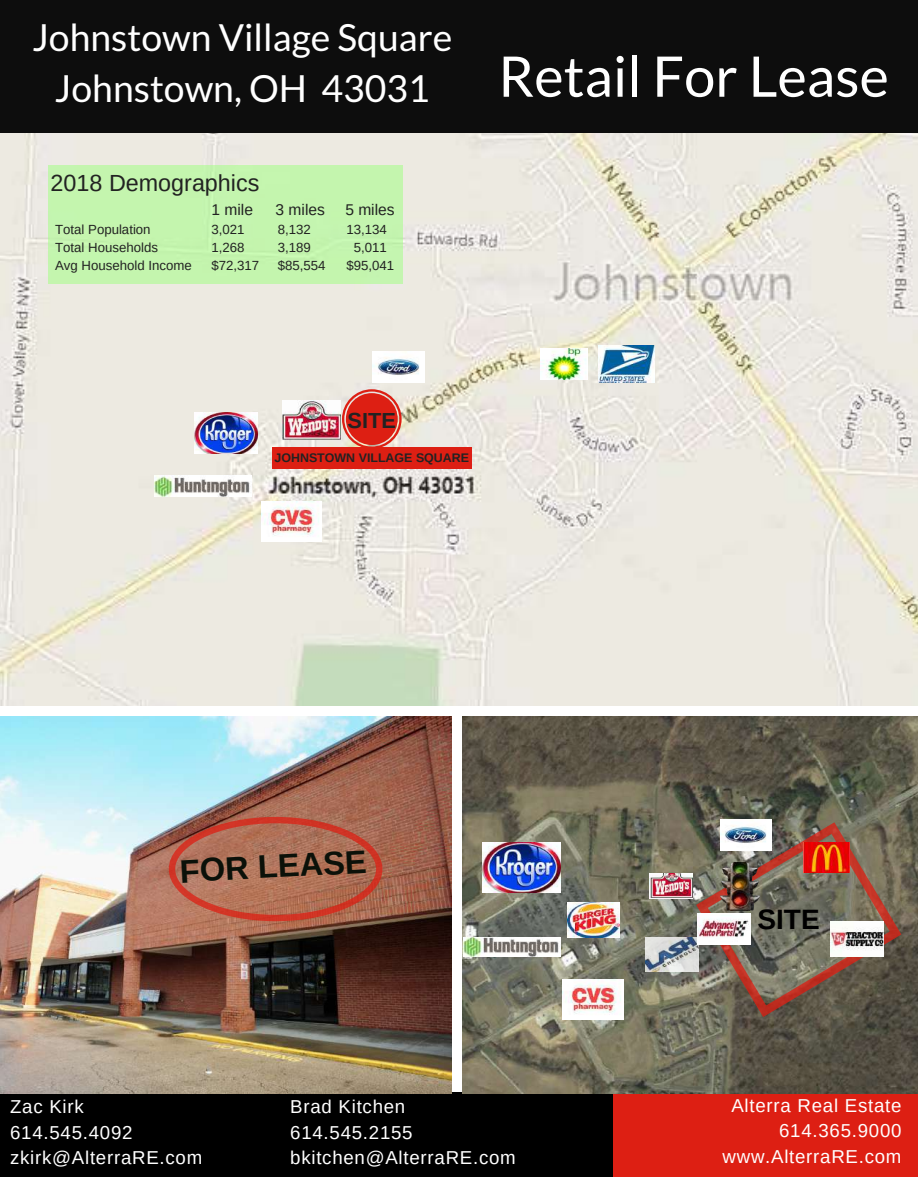
<style>
.page{position:relative;width:918px;height:1188px;background:#fff}
.page>*{position:absolute;margin:0;border:0;box-sizing:border-box;transform-origin:0 0}
.t1{font:55.95px "Lato";color:#fff}
.t2{font:37.35px/51.8px "Lato";color:#fff;text-align:center}
.t3{font:700 32.7px "Arimo";color:#0b1109}
.t4{font:700 28.05px "Arimo";color:#000}
.t5{font:23.4px "Arimo";color:#222}
.t6{font:700 21.75px "Arimo";color:#222}
.t7{font:18.75px/25.8px "Arimo";letter-spacing:.04em;color:#fff}
.t8{font:15.6px "Arimo";color:#222}
.t9{font:13.2px/18px "Arimo";color:#222}
.t10{font:700 12.45px "Arimo";color:#222}
</style>
<div class="page">
<div style="left:0;top:0;width:918px;height:134px;background:#0d0d0d"></div>
<div style="left:0;top:1092px;width:615px;height:85px;background:#000"></div>
<div style="left:614px;top:1092px;width:304px;height:85px;background:#dd1f13"></div>
<img style="left:0;top:134px;width:918px;height:571px">
<img style="left:0;top:717px;width:451px;height:377px">
<img style="left:462px;top:717px;width:456px;height:377px">
<img style="left:154px;top:476px;width:98px;height:20px">
<svg style="left:342px;top:389px;width:60px;height:59px"></svg>
<div style="left:346px;top:393px;width:52px;height:52px;background:#dd1f13;border-radius:50%"></div>
<div style="left:48px;top:165px;width:355px;height:119px;background:#c4f5ae"></div>
<svg style="left:696px;top:822px;width:205px;height:195px;background:#786656"></svg>
<img style="left:720px;top:863px;width:39px;height:47px">
<img style="left:483px;top:843px;width:77px;height:49px">
<img style="left:195px;top:413px;width:63px;height:40px">
<img style="left:464px;top:937px;width:96px;height:19px">
<img style="left:282px;top:400px;width:59px;height:40px">
<img style="left:261px;top:502px;width:61px;height:39px">
<img style="left:562px;top:980px;width:61px;height:39px">
<img style="left:567px;top:902px;width:53px;height:35px">
<img style="left:649px;top:873px;width:44px;height:26px">
<img style="left:803px;top:843px;width:46px;height:30px">
<img style="left:830px;top:921px;width:53px;height:35px">
<img style="left:646px;top:937px;width:53px;height:35px">
<img style="left:698px;top:914px;width:52px;height:31px">
<img style="left:598px;top:345px;width:57px;height:37px">
<img style="left:540px;top:349px;width:47px;height:30px">
<svg style="left:169px;top:817px;width:213px;height:104px;background:#b26952"></svg>
<img style="left:372px;top:351px;width:52px;height:31px">
<div style="left:272px;top:448px;width:199px;height:21px;background:#dd1f13"></div>
<img style="left:720px;top:819px;width:52px;height:31px">
<h2 class="t2" style="left:32px;top:10px;width:422px">Johnstown Village Square<br>Johnstown, OH 43031</h2>
<p class="t5" style="left:51px;top:170px;width:210px">2018 Demographics</p>
<p class="t9" style="left:55px;top:220px;width:138px">Total Population<br>Total Households<br>Avg Household Income</p>
<p class="t8" style="left:212px;top:201px;width:43px">1 mile</p>
<p class="t8" style="left:276px;top:201px;width:51px">3 miles</p>
<p class="t8" style="left:345px;top:201px;width:51px">5 miles</p>
<p class="t9" style="left:212px;top:220px;width:49px">3,021<br>1,268 $72,317</p>
<p class="t9" style="left:278px;top:220px;width:49px">8,132<br>3,189 $85,554</p>
<p class="t9" style="left:346px;top:220px;width:49px;text-align:center">13,134<br>5,011 $95,041</p>
<h1 class="t1" style="left:498px;top:42px;width:392px">Retail For Lease</h1>
<p class="t6" style="left:348px;top:408px;width:50px">SITE</p>
<p class="t10" style="left:274px;top:451px;width:196px">JOHNSTOWN VILLAGE SQUARE</p>
<h3 class="t3" style="left:179px;top:853px;width:188px;rotate:-3deg">FOR LEASE</h3>
<h3 class="t4" style="left:758px;top:904px;width:64px">SITE</h3>
<p class="t7" style="left:10px;top:1093px;width:194px">Zac Kirk<br>614.545.4092 zkirk@AlterraRE.com</p>
<p class="t7" style="left:290px;top:1093px;width:227px">Brad Kitchen<br>614.545.2155 bkitchen@AlterraRE.com</p>
<p class="t7" style="left:723px;top:1092px;width:180px;text-align:right">Alterra Real Estate<br>614.365.9000 www.AlterraRE.com</p>
</div>
